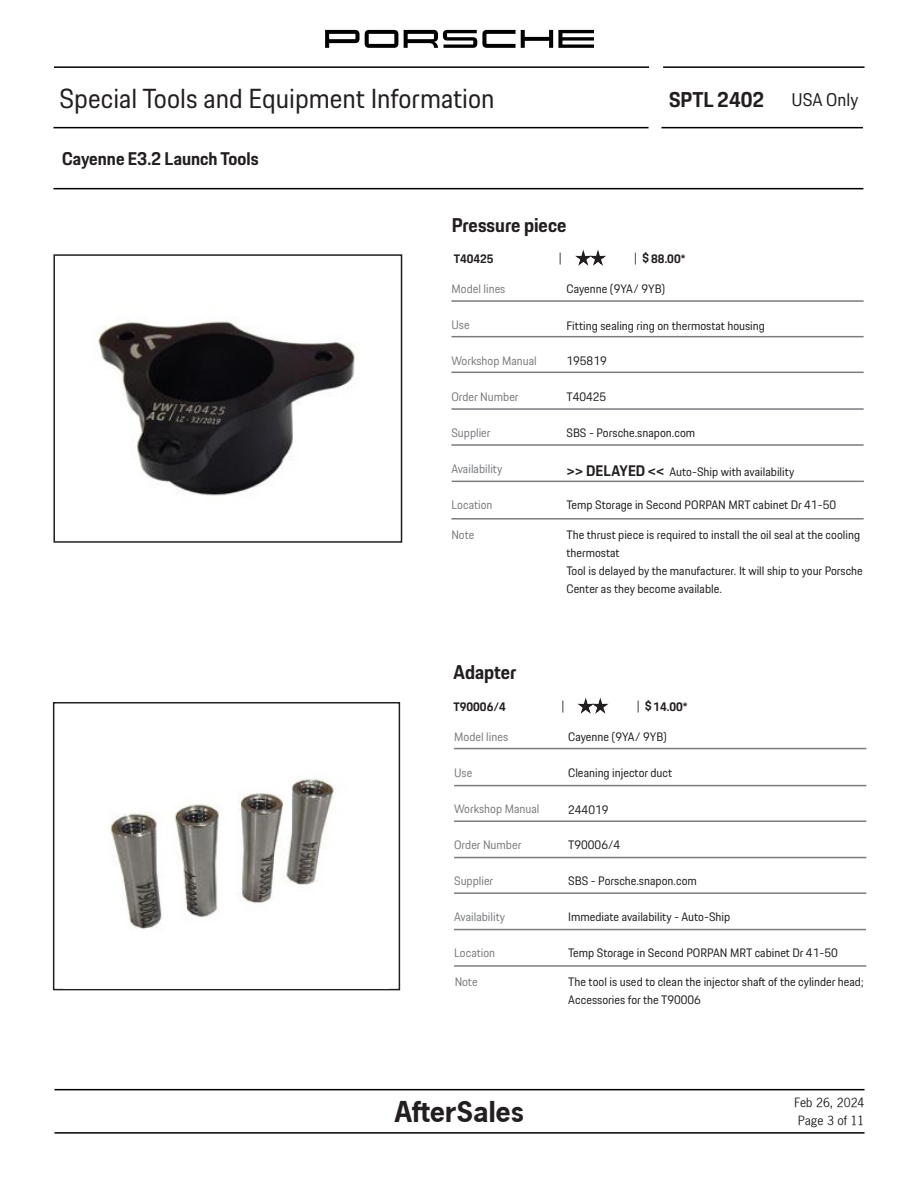
<style>
.page{position:relative;width:918px;height:1188px;background:#fff}
.page>*{position:absolute;margin:0;border:0;box-sizing:border-box;transform-origin:0 0}
.t1{font:27px "Porsche Next";color:#231f20}
.t2{font:700 27px "Porsche News Gothic";color:#231f20}
.t3{font:700 21px "Porsche Next";color:#231f20}
.t4{font:700 19.5px "Porsche Next";color:#231f20}
.t5{font:700 18px "Porsche Next";color:#231f20}
.t6{font:18px "Porsche Next";color:#231f20}
.t7{font:12px/18px "Porsche Next";color:#231f20}
.t8{font:12px "Porsche Next";color:#7a7c7f}
.t9{font:700 12px "Porsche Next";color:#231f20}
.t10{font:12px/18px "Porsche News Gothic";color:#231f20;text-align:center}
.s1{font-weight:700}
.s2{font-weight:700;font-size:15px}
.s3{font-weight:400}
</style>
<div class="page">
<hr style="left:55px;top:1089px;width:810px;height:1px;background:#000">
<hr style="left:55px;top:1132px;width:810px;height:2px;background:#000">
<svg style="left:325px;top:30px;width:269px;height:18px"></svg>
<hr style="left:54px;top:66px;width:595px;height:2px;background:#000">
<hr style="left:53px;top:188px;width:810px;height:1px;background:#000">
<hr style="left:663px;top:66px;width:202px;height:2px;background:#000">
<hr style="left:53px;top:127px;width:596px;height:1px;background:#000">
<hr style="left:662px;top:127px;width:201px;height:1px;background:#000">
<hr style="left:451px;top:300px;width:413px;height:2px;background:#7a7c7f">
<hr style="left:451px;top:336px;width:413px;height:1px;background:#7a7c7f">
<hr style="left:451px;top:372px;width:413px;height:1px;background:#7a7c7f">
<hr style="left:451px;top:408px;width:413px;height:2px;background:#7a7c7f">
<hr style="left:451px;top:444px;width:413px;height:2px;background:#7a7c7f">
<hr style="left:451px;top:518px;width:413px;height:2px;background:#7a7c7f">
<hr style="left:454px;top:748px;width:412px;height:1px;background:#7a7c7f">
<hr style="left:454px;top:785px;width:412px;height:1px;background:#7a7c7f">
<hr style="left:454px;top:820px;width:412px;height:2px;background:#7a7c7f">
<hr style="left:454px;top:857px;width:412px;height:1px;background:#7a7c7f">
<hr style="left:454px;top:892px;width:412px;height:2px;background:#7a7c7f">
<hr style="left:454px;top:965px;width:412px;height:2px;background:#7a7c7f">
<hr style="left:452px;top:481px;width:412px;height:1px;background:#7a7c7f">
<hr style="left:454px;top:929px;width:412px;height:1px;background:#7a7c7f">
<div style="left:53px;top:254px;width:349px;height:289px;border:2px solid #231f20"></div>
<div style="left:53px;top:702px;width:347px;height:288px;border:2px solid #231f20"></div>
<img style="left:64px;top:777px;width:325px;height:211px">
<svg style="left:577px;top:698px;width:32px;height:16px"></svg>
<img style="left:98px;top:321px;width:257px;height:175px">
<svg style="left:575px;top:250px;width:31px;height:16px"></svg>
<h1 class="t1" style="left:59px;top:80px;width:437px">Special Tools and Equipment Information</h1>
<h3 class="t6" style="left:792px;top:88px;width:68px">USA Only</h3>
<h2 class="t3" style="left:669px;top:86px;width:97px">SPTL 2402</h2>
<h3 class="t5" style="left:62px;top:147px;width:198px">Cayenne E3.2 Launch Tools</h3>
<p class="t4" style="left:452px;top:212px;width:116px">Pressure piece</p>
<p class="t7" style="left:559px;top:248px;width:5px">|</p>
<p class="t7" style="left:634px;top:248px;width:17px">| <span class="s1">$</span></p>
<p class="t9" style="left:454px;top:251px;width:41px">T40425</p>
<p class="t9" style="left:651px;top:251px;width:36px">88.00*</p>
<p class="t8" style="left:451px;top:281px;width:56px">Model lines</p>
<p class="t8" style="left:451px;top:317px;width:20px">Use</p>
<p class="t8" style="left:451px;top:353px;width:87px">Workshop Manual</p>
<p class="t8" style="left:451px;top:389px;width:69px">Order Number</p>
<p class="t8" style="left:451px;top:425px;width:41px">Supplier</p>
<p class="t8" style="left:451px;top:461px;width:53px">Availability</p>
<p class="t8" style="left:451px;top:497px;width:43px">Location</p>
<p class="t8" style="left:451px;top:527px;width:24px">Note</p>
<p class="t7" style="left:566px;top:280px;width:100px">Cayenne (9YA/ 9YB)</p>
<p class="t7" style="left:566px;top:317px;width:200px">Fitting sealing ring on thermostat housing</p>
<p class="t7" style="left:566px;top:351px;width:42px">195819</p>
<p class="t7" style="left:566px;top:388px;width:41px">T40425</p>
<p class="t7" style="left:566px;top:423px;width:130px">SBS - Porsche.snapon.com</p>
<p class="t7" style="left:566px;top:462px;width:229px"><span class="s2">&gt;&gt; DELAYED &lt;&lt;</span> Auto-Ship with availability</p>
<p class="t7" style="left:566px;top:496px;width:271px">Temp Storage in Second PORPAN MRT cabinet Dr 41-50</p>
<p class="t7" style="left:566px;top:526px;width:298px">The thrust piece is required to install the oil seal at the cooling thermostat<br>Tool is delayed by the manufacturer. It will ship to your Porsche Center as they become available.</p>
<p class="t4" style="left:453px;top:659px;width:64px">Adapter</p>
<p class="t9" style="left:453px;top:698px;width:54px">T90006/4</p>
<p class="t8" style="left:454px;top:729px;width:56px">Model lines</p>
<p class="t8" style="left:454px;top:765px;width:20px">Use</p>
<p class="t8" style="left:454px;top:801px;width:87px">Workshop Manual</p>
<p class="t8" style="left:454px;top:837px;width:69px">Order Number</p>
<p class="t8" style="left:454px;top:873px;width:41px">Supplier</p>
<p class="t8" style="left:454px;top:909px;width:53px">Availability</p>
<p class="t8" style="left:454px;top:945px;width:43px">Location</p>
<p class="t8" style="left:455px;top:974px;width:24px">Note</p>
<p class="t7" style="left:561px;top:697px;width:5px">|</p>
<p class="t9" style="left:636px;top:698px;width:53px"><span class="s3">|</span> $14.00*</p>
<p class="t7" style="left:568px;top:728px;width:100px">Cayenne (9YA/ 9YB)</p>
<p class="t7" style="left:568px;top:764px;width:105px">Cleaning injector duct</p>
<p class="t7" style="left:568px;top:800px;width:42px">244019</p>
<p class="t7" style="left:568px;top:836px;width:54px">T90006/4</p>
<p class="t7" style="left:568px;top:872px;width:130px">SBS - Porsche.snapon.com</p>
<p class="t7" style="left:568px;top:908px;width:163px">Immediate availability - Auto-Ship</p>
<p class="t7" style="left:568px;top:944px;width:271px">Temp Storage in Second PORPAN MRT cabinet Dr 41-50</p>
<p class="t7" style="left:568px;top:973px;width:297px">The tool is used to clean the injector shaft of the cylinder head;</p>
<p class="t7" style="left:568px;top:991px;width:134px">Accessories for the T90006</p>
<h1 class="t2" style="left:395px;top:1094px;width:131px">AfterSales</h1>
<p class="t10" style="left:794px;top:1093px;width:72px">Feb 26, 2024<br>Page 3 of 11</p>
</div>
